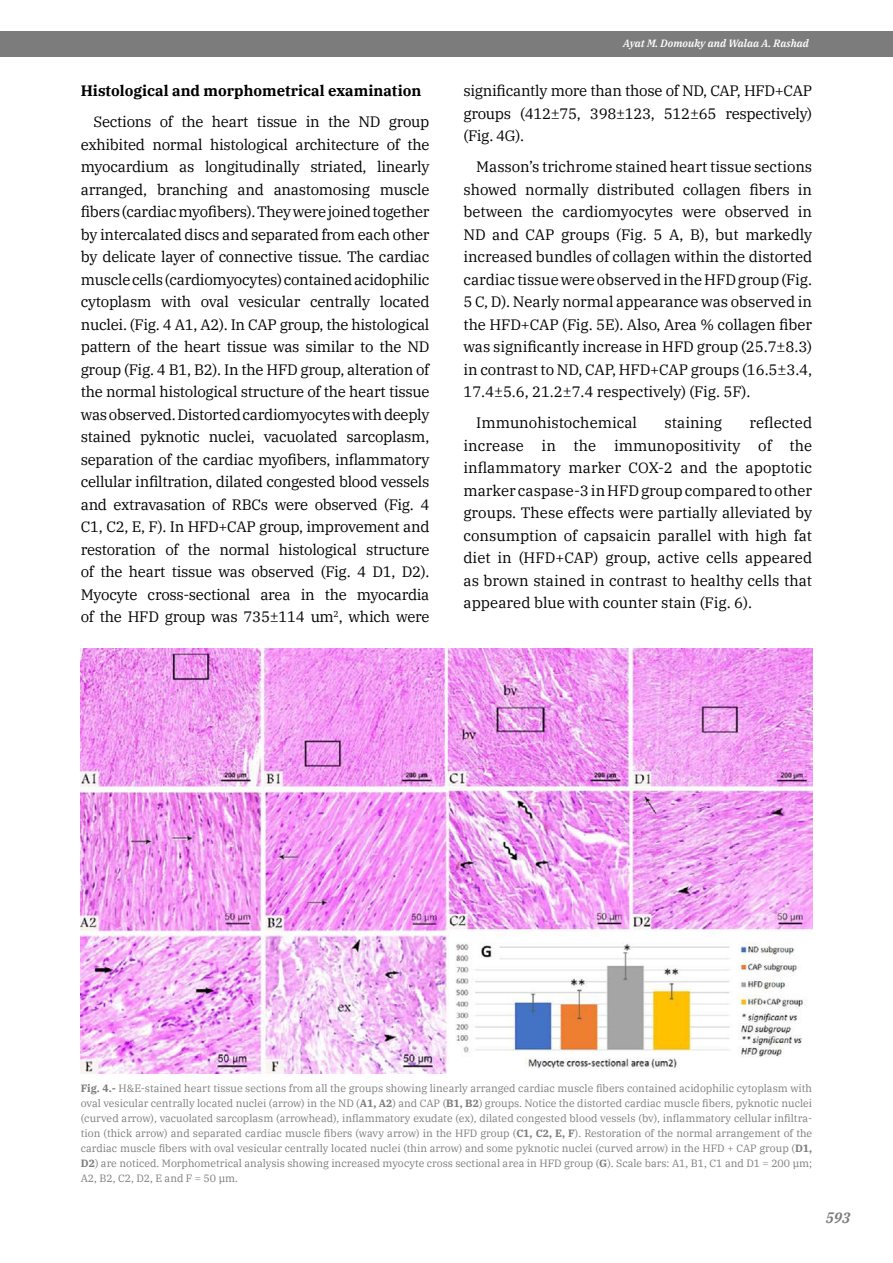
<style>
.page{position:relative;width:893px;height:1263px;background:#fff}
.page>*{position:absolute;margin:0;border:0;box-sizing:border-box;transform-origin:0 0}
.t1{font:15px/22.5px "IBM Plex Serif";letter-spacing:-.005em;color:#000;text-align:justify}
.t2{font:700 15px "IBM Plex Serif";color:#000}
.t3{font:italic 600 15px "IBM Plex Serif";color:#7c7c7c}
.t4{font:10.5px/15px "IBM Plex Serif";color:#7c7c7c;text-align:justify}
.t5{font:italic 600 10.5px "IBM Plex Serif";color:#fff}
.s1{font-weight:700}
</style>
<div class="page">
<div style="left:0;top:31px;width:893px;height:25px;background:#7c7c7c"></div>
<img style="left:81px;top:648px;width:731px;height:426px">
<p class="t2" style="left:81px;top:79px;width:342px">Histological and morphometrical examination</p>
<p class="t1" style="left:81px;top:109px;width:350px;text-indent:13px">Sections of the heart tissue in the ND group exhibited normal histological architecture of the myocardium as longitudinally striated, linearly arranged, branching and anastomosing muscle fibers (cardiac myofibers). They were joined together by intercalated discs and separated from each other by delicate layer of connective tissue. The cardiac muscle cells (cardiomyocytes) contained acidophilic cytoplasm with oval vesicular centrally located nuclei. (Fig. 4 A1, A2). In CAP group, the histological pattern of the heart tissue was similar to the ND group (Fig. 4 B1, B2). In the HFD group, alteration of the normal histological structure of the heart tissue was observed. Distorted cardiomyocytes with deeply stained pyknotic nuclei, vacuolated sarcoplasm, separation of the cardiac myofibers, inflammatory cellular infiltration, dilated congested blood vessels and extravasation of RBCs were observed (Fig. 4<br>C1, C2, E, F). In HFD+CAP group, improvement and restoration of the normal histological structure of the heart tissue was observed (Fig. 4 D1, D2).<br>Myocyte cross-sectional area in the myocardia of the HFD group was 735±114 um<sup>2</sup>, which were</p>
<p class="t5" style="left:623px;top:35px;width:187px">Ayat M. Domouky and Walaa A. Rashad</p>
<p class="t1" style="left:463px;top:78px;width:350px">significantly more than those of ND, CAP, HFD+CAP groups (412±75, 398±123, 512±65 respectively) (Fig. 4G).</p>
<p class="t1" style="left:463px;top:154px;width:350px;text-indent:13px">Masson’s trichrome stained heart tissue sections showed normally distributed collagen fibers in between the cardiomyocytes were observed in ND and CAP groups (Fig. 5 A, B), but markedly increased bundles of collagen within the distorted cardiac tissue were observed in the HFD group (Fig.<br>5 C, D). Nearly normal appearance was observed in the HFD+CAP (Fig. 5E). Also, Area % collagen fiber was significantly increase in HFD group (25.7±8.3) in contrast to ND, CAP, HFD+CAP groups (16.5±3.4, 17.4±5.6, 21.2±7.4 respectively) (Fig. 5F).</p>
<p class="t1" style="left:476px;top:410px;width:162px">Immunohistochemical</p>
<p class="t1" style="left:665px;top:410px;width:59px">staining</p>
<p class="t1" style="left:463px;top:410px;width:350px;text-indent:286px">reflected increase in the immunopositivity of the inflammatory marker COX-2 and the apoptotic marker caspase-3 in HFD group compared to other groups. These effects were partially alleviated by consumption of capsaicin parallel with high fat diet in (HFD+CAP) group, active cells appeared as brown stained in contrast to healthy cells that appeared blue with counter stain (Fig. 6).</p>
<p class="t4" style="left:81px;top:1080px;width:733px"><span class="s1">Fig. 4.-</span> H&amp;E-stained heart tissue sections from all the groups showing linearly arranged cardiac muscle fibers contained acidophilic cytoplasm with oval vesicular centrally located nuclei (arrow) in the ND (<span class="s1">A1, A2</span>) and CAP (<span class="s1">B1, B2</span>) groups. Notice the distorted cardiac muscle fibers, pyknotic nuclei (curved arrow), vacuolated sarcoplasm (arrowhead), inflammatory exudate (ex), dilated congested blood vessels (bv), inflammatory cellular infiltra&shy;tion (thick arrow) and separated cardiac muscle fibers (wavy arrow) in the HFD group (<span class="s1">C1, C2, E, F</span>). Restoration of the normal arrangement of the cardiac muscle fibers with oval vesicular centrally located nuclei (thin arrow) and some pyknotic nuclei (curved arrow) in the HFD + CAP group (<span class="s1">D1, D2</span>) are noticed. Morphometrical analysis showing increased myocyte cross sectional area in HFD group (<span class="s1">G</span>). Scale bars: A1, B1, C1 and D1 = 200 µm; A2, B2, C2, D2, E and F = 50 µm.</p>
<p class="t3" style="left:826px;top:1206px;width:26px">593</p>
</div>
